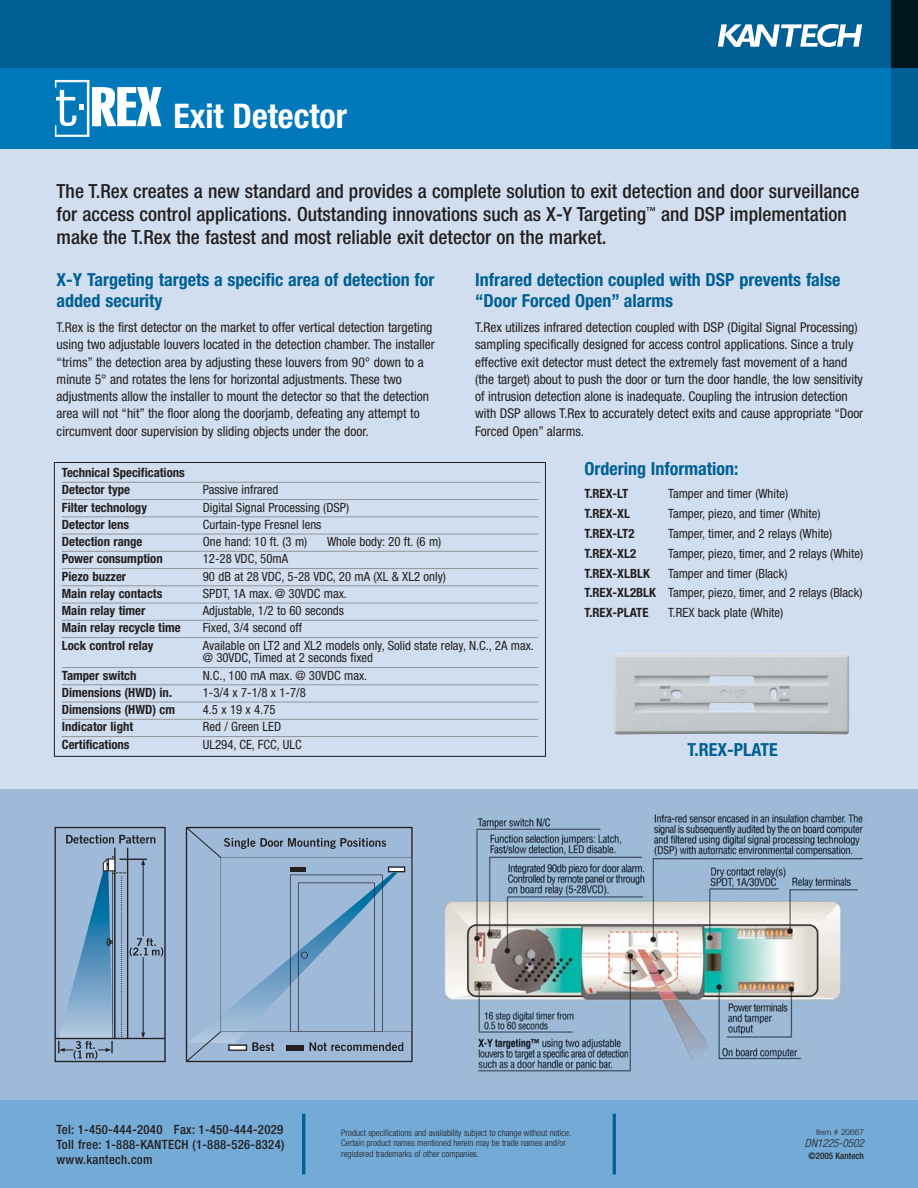
<style>
.page{position:relative;width:918px;height:1188px;background:#d0deef}
.page>*{position:absolute;margin:0;border:0;box-sizing:border-box;transform-origin:0 0}
.t1{font:700 condensed 34.05px "Helvetica Neue";color:#fff}
.t2{font:500 condensed 19.5px/23.4px "Helvetica Neue";color:#231f20}
.t3{font:700 condensed 18px/21.6px "Helvetica Neue";color:#005f94}
.t4{font:condensed 13.5px/17.2px "Helvetica Neue";color:#231f20}
.t5{font:condensed 12.75px/19.8px "Helvetica Neue";color:#231f20}
.t6{font:700 condensed 12.75px/17.2px "Helvetica Neue";color:#231f20}
.t7{font:500 condensed 12.75px/15px "Helvetica Neue";letter-spacing:.025em;color:#231f20;text-align:justify}
.t8{font:italic 300 condensed 11.25px "Helvetica Neue";color:#231f20}
.t9{font:300 condensed 9.15px/10.8px "Helvetica Neue";color:#231f20}
.t10{font:500 condensed 9.15px "Helvetica Neue";color:#231f20}
.t11{font:300 8.25px "Helvetica Neue";color:#231f20}
.s1{font-weight:700}
</style>
<div class="page">
<div style="left:0;top:0;width:891px;height:148px;background:#0078b9"></div>
<div style="left:891px;top:0;width:27px;height:68px;background:#001722"></div>
<div style="left:0;top:0;width:891px;height:68px;background:#005f94"></div>
<svg style="left:718px;top:24px;width:144px;height:23px"></svg>
<img style="left:0;top:790px;width:918px;height:310px">
<svg style="left:55px;top:827px;width:111px;height:235px;background:#85a1bc"></svg>
<div style="left:0;top:1100px;width:918px;height:88px;background:#73aad6"></div>
<hr style="left:302px;top:1114px;width:3px;height:61px;background:#005f94">
<hr style="left:613px;top:1114px;width:3px;height:60px;background:#005f94">
<svg style="left:186px;top:827px;width:226px;height:235px;background:#94afcc"></svg>
<svg style="left:55px;top:80px;width:106px;height:56px"></svg>
<hr style="left:62px;top:482px;width:479px;height:1px;background:#939598">
<hr style="left:62px;top:499px;width:476px;height:1px;background:#939598">
<hr style="left:62px;top:516px;width:476px;height:1px;background:#939598">
<hr style="left:62px;top:534px;width:476px;height:1px;background:#939598">
<hr style="left:62px;top:551px;width:476px;height:1px;background:#939598">
<hr style="left:62px;top:568px;width:476px;height:1px;background:#939598">
<hr style="left:62px;top:585px;width:476px;height:1px;background:#939598">
<hr style="left:62px;top:603px;width:476px;height:1px;background:#939598">
<hr style="left:62px;top:620px;width:476px;height:1px;background:#939598">
<hr style="left:62px;top:637px;width:476px;height:1px;background:#939598">
<hr style="left:62px;top:667px;width:476px;height:1px;background:#939598">
<hr style="left:62px;top:684px;width:476px;height:1px;background:#939598">
<hr style="left:62px;top:702px;width:476px;height:1px;background:#939598">
<hr style="left:62px;top:719px;width:476px;height:1px;background:#939598">
<hr style="left:62px;top:736px;width:476px;height:1px;background:#939598">
<div style="left:54px;top:462px;width:492px;height:295px;border:1px solid #231f20"></div>
<img style="left:613px;top:653px;width:236px;height:82px">
<h1 class="t1" style="left:173px;top:104px;width:175px">Exit Detector</h1>
<p class="t2" style="left:57px;top:181px;width:804px">The T.Rex creates a new standard and provides a complete solution to exit detection and door surveillance for access control applications. Outstanding innovations such as X-Y Targeting<sup>™</sup> and DSP implementation make the T.Rex the fastest and most reliable exit detector on the market.</p>
<h3 class="t3" style="left:57px;top:270px;width:379px">X-Y Targeting targets a specific area of detection for added security</h3>
<p class="t4" style="left:57px;top:320px;width:380px">T.Rex is the first detector on the market to offer vertical detection targeting using two adjustable louvers located in the detection chamber. The installer “trims” the detection area by adjusting these louvers from 90° down to a minute 5° and rotates the lens for horizontal adjustments. These two adjustments allow the installer to mount the detector so that the detection area will not “hit” the floor along the doorjamb, defeating any attempt to circumvent door supervision by sliding objects under the door.</p>
<h3 class="t3" style="left:475px;top:270px;width:367px">Infrared detection coupled with DSP prevents false “Door Forced Open” alarms</h3>
<p class="t4" style="left:475px;top:320px;width:390px">T.Rex utilizes infrared detection coupled with DSP (Digital Signal Processing) sampling specifically designed for access control applications. Since a truly effective exit detector must detect the extremely fast movement of a hand (the target) about to push the door or turn the door handle, the low sensitivity of intrusion detection alone is inadequate. Coupling the intrusion detection with DSP allows T.Rex to accurately detect exits and cause appropriate “Door Forced Open” alarms.</p>
<p class="t6" style="left:62px;top:465px;width:124px">Technical Specifications<br>Detector type</p>
<p class="t5" style="left:203px;top:481px;width:77px">Passive infrared</p>
<p class="t6" style="left:62px;top:500px;width:87px">Filter technology</p>
<p class="t5" style="left:203px;top:498px;width:148px">Digital Signal Processing (DSP)</p>
<p class="t6" style="left:62px;top:517px;width:69px">Detector lens</p>
<p class="t5" style="left:203px;top:516px;width:120px">Curtain-type Fresnel lens</p>
<p class="t6" style="left:62px;top:534px;width:82px">Detection range</p>
<p class="t5" style="left:203px;top:533px;width:106px">One hand: 10 ft. (3 m)</p>
<p class="t5" style="left:327px;top:533px;width:116px">Whole body: 20 ft. (6 m)</p>
<p class="t6" style="left:62px;top:551px;width:102px">Power consumption</p>
<p class="t5" style="left:203px;top:550px;width:87px">12-28 VDC, 50mA</p>
<p class="t6" style="left:62px;top:569px;width:66px">Piezo buzzer</p>
<p class="t5" style="left:203px;top:567px;width:245px">90 dB at 28 VDC, 5-28 VDC, 20 mA (XL &amp; XL2 only)</p>
<p class="t6" style="left:62px;top:586px;width:102px">Main relay contacts</p>
<p class="t5" style="left:203px;top:585px;width:146px">SPDT, 1A max. @ 30VDC max.</p>
<p class="t6" style="left:62px;top:603px;width:85px">Main relay timer</p>
<p class="t5" style="left:203px;top:602px;width:143px">Adjustable, 1/2 to 60 seconds</p>
<p class="t6" style="left:62px;top:620px;width:120px">Main relay recycle time</p>
<p class="t5" style="left:203px;top:619px;width:101px">Fixed, 3/4 second off</p>
<p class="t6" style="left:62px;top:638px;width:93px">Lock control relay</p>
<p class="t5" style="left:203px;top:640px;width:333px;line-height:12.8px">Available on LT2 and XL2 models only, Solid state relay, N.C., 2A max. @ 30VDC, Timed at 2 seconds fixed</p>
<p class="t6" style="left:62px;top:668px;width:76px">Tamper switch</p>
<p class="t5" style="left:203px;top:666px;width:166px">N.C., 100 mA max. @ 30VDC max.</p>
<p class="t6" style="left:62px;top:685px;width:112px">Dimensions (HWD) in.</p>
<p class="t5" style="left:203px;top:684px;width:105px">1-3/4 x 7-1/8 x 1-7/8</p>
<p class="t6" style="left:62px;top:702px;width:115px">Dimensions (HWD) cm</p>
<p class="t5" style="left:203px;top:701px;width:74px">4.5 x 19 x 4.75</p>
<p class="t6" style="left:62px;top:719px;width:73px">Indicator light</p>
<p class="t5" style="left:203px;top:718px;width:80px">Red / Green LED</p>
<p class="t6" style="left:62px;top:737px;width:69px">Certifications</p>
<p class="t5" style="left:203px;top:735px;width:100px">UL294, CE, FCC, ULC</p>
<h3 class="t3" style="left:585px;top:459px;width:155px">Ordering Information:</h3>
<p class="t6" style="left:585px;top:486px;width:45px">T.REX-LT</p>
<p class="t5" style="left:668px;top:485px;width:122px">Tamper and timer (White)</p>
<p class="t6" style="left:585px;top:506px;width:47px">T.REX-XL</p>
<p class="t5" style="left:668px;top:505px;width:154px">Tamper, piezo, and timer (White)</p>
<p class="t6" style="left:585px;top:526px;width:51px">T.REX-LT2</p>
<p class="t5" style="left:668px;top:525px;width:166px">Tamper, timer, and 2 relays (White)</p>
<p class="t6" style="left:585px;top:546px;width:53px">T.REX-XL2</p>
<p class="t5" style="left:668px;top:544px;width:196px">Tamper, piezo, timer, and 2 relays (White)</p>
<p class="t6" style="left:585px;top:565px;width:67px">T.REX-XLBLK</p>
<p class="t5" style="left:585px;top:564px;width:279px;text-indent:84px">Tamper and timer (Black)<br><span class="s1">T.REX-XL2BLK</span> Tamper, piezo, timer, and 2 relays (Black)<br><span class="s1">T.REX-PLATE</span></p>
<p class="t5" style="left:668px;top:604px;width:117px">T.REX back plate (White)</p>
<h3 class="t3" style="left:688px;top:740px;width:92px">T.REX-PLATE</h3>
<p class="t7" style="left:57px;top:1123px;width:229px">Tel: 1-450-444-2040 Fax: 1-450-444-2029<br>Toll free: 1-888-KANTECH (1-888-526-8324) www.kantech.com</p>
<p class="t9" style="left:341px;top:1128px;width:232px">Product specifications and availability subject to change without notice.<br>Certain product names mentioned herein may be trade names and/or registered trademarks of other companies.</p>
<p class="t11" style="left:816px;top:1129px;width:49px">Item # 20667</p>
<p class="t8" style="left:805px;top:1139px;width:63px">DN1225-0502</p>
<p class="t10" style="left:808px;top:1153px;width:57px">©2005 Kantech</p>
</div>
